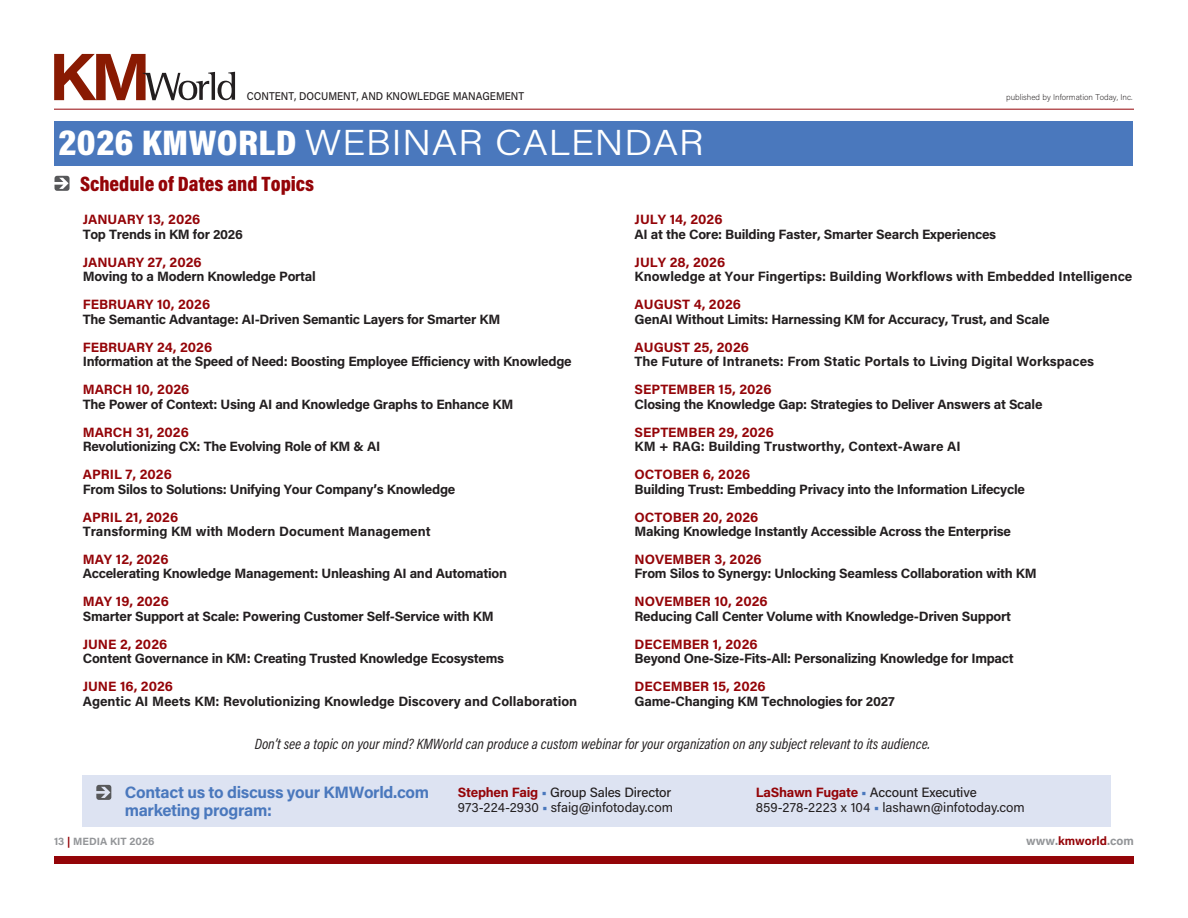
<style>
.page{position:relative;width:1188px;height:918px;background:#fff}
.page>*{position:absolute;margin:0;border:0;box-sizing:border-box;transform-origin:0 0}
.t1{font:300 36px "Acumin Pro";letter-spacing:.01em;color:#fff;scale:1.1 1}
.t2{font:900 21px "Acumin Pro Cond";color:#940408}
.t3{font:700 16.5px/18px "Acumin Pro";letter-spacing:-.02em;color:#4a78bd}
.t4{font:italic 15px "Acumin Pro Cond";color:#231f20}
.t5{font:700 13.5px/14.5px "Acumin Pro";letter-spacing:-.02em;color:#231f20}
.t6{font:700 13.5px/14.5px "Acumin Pro";color:#231f20}
.t7{font:13.5px/15px "Acumin Pro";color:#231f20}
.t8{font:700 12px "Acumin Pro";color:#939598}
.t9{font:500 11.25px "Acumin Pro";color:#231f20;scale:.9 1}
.t10{font:700 10.5px "Acumin Pro";color:#939598}
.t11{font:200 8.25px "Acumin Pro";color:#231f20}
.s1{font-family:"Acumin Pro Cond";font-weight:900}
.s2{color:#940408}
.s3{font-weight:700;color:#940408}
.s4{font-weight:700;color:#4a78bd}
.s5{font-weight:500}
</style>
<div class="page">
<hr style="left:54px;top:109px;width:1080px;height:1px;background:#940408">
<div style="left:54px;top:857px;width:1080px;height:7px;background:#940408"></div>
<svg style="left:54px;top:53px;width:181px;height:47px"></svg>
<div style="left:82px;top:775px;width:1028px;height:51px;background:#dde3f2"></div>
<div style="left:54px;top:121px;width:1079px;height:44px;background:#4a78bd"></div>
<svg style="left:55px;top:176px;width:15px;height:15px"></svg>
<svg style="left:96px;top:785px;width:15px;height:15px"></svg>
<p class="t9" style="left:247px;top:88px;width:310px">CONTENT, DOCUMENT, AND KNOWLEDGE MANAGEMENT</p>
<p class="t11" style="left:1006px;top:92px;width:128px">published by Information Today, Inc.</p>
<p class="t1" style="left:58px;top:118px;width:588px"><span class="s1">2026 KMWORLD</span> WEBINAR CALENDAR</p>
<p class="t2" style="left:80px;top:170px;width:236px">Schedule of Dates and Topics</p>
<p class="t5" style="left:83px;top:212px;width:162px"><span class="s2">JANUARY 13, 2026<br></span>Top Trends in KM for 2026</p>
<p class="t5" style="left:83px;top:254px;width:235px"><span class="s2">JANUARY 27, 2026<br></span>Moving to a Modern Knowledge Portal</p>
<p class="t5" style="left:83px;top:297px;width:419px"><span class="s2">FEBRUARY 10, 2026<br></span>The Semantic Advantage: AI-Driven Semantic Layers for Smarter KM</p>
<p class="t5" style="left:83px;top:339px;width:490px"><span class="s2">FEBRUARY 24, 2026<br></span>Information at the Speed of Need: Boosting Employee Efficiency with Knowledge</p>
<p class="t5" style="left:83px;top:381px;width:432px"><span class="s2">MARCH 10, 2026<br></span>The Power of Context: Using AI and Knowledge Graphs to Enhance KM</p>
<p class="t5" style="left:83px;top:424px;width:299px"><span class="s2">MARCH 31, 2026<br></span>Revolutionizing CX: The Evolving Role of KM &amp; AI</p>
<p class="t5" style="left:83px;top:466px;width:374px"><span class="s2">APRIL 7, 2026<br></span>From Silos to Solutions: Unifying Your Company’s Knowledge</p>
<p class="t6" style="left:83px;top:509px;width:349px"><span class="s2">APRIL 21, 2026<br></span>Transforming KM with Modern Document Management</p>
<p class="t5" style="left:83px;top:551px;width:426px"><span class="s2">MAY 12, 2026<br></span>Accelerating Knowledge Management: Unleashing AI and Automation</p>
<p class="t5" style="left:83px;top:594px;width:412px"><span class="s2">MAY 19, 2026<br></span>Smarter Support at Scale: Powering Customer Self-Service with KM</p>
<p class="t5" style="left:83px;top:636px;width:423px"><span class="s2">JUNE 2, 2026<br></span>Content Governance in KM: Creating Trusted Knowledge Ecosystems</p>
<p class="t6" style="left:83px;top:679px;width:496px"><span class="s2">JUNE 16, 2026<br></span>Agentic AI Meets KM: Revolutionizing Knowledge Discovery and Collaboration</p>
<p class="t5" style="left:635px;top:212px;width:363px"><span class="s2">JULY 14, 2026<br></span>AI at the Core: Building Faster, Smarter Search Experiences</p>
<p class="t6" style="left:635px;top:254px;width:499px"><span class="s2">JULY 28, 2026<br></span>Knowledge at Your Fingertips: Building Workflows with Embedded Intelligence</p>
<p class="t5" style="left:635px;top:297px;width:417px"><span class="s2">AUGUST 4, 2026<br></span>GenAI Without Limits: Harnessing KM for Accuracy, Trust, and Scale</p>
<p class="t6" style="left:635px;top:339px;width:461px"><span class="s2">AUGUST 25, 2026<br></span>The Future of Intranets: From Static Portals to Living Digital Workspaces</p>
<p class="t5" style="left:635px;top:381px;width:409px"><span class="s2">SEPTEMBER 15, 2026<br></span>Closing the Knowledge Gap: Strategies to Deliver Answers at Scale</p>
<p class="t6" style="left:635px;top:424px;width:328px"><span class="s2">SEPTEMBER 29, 2026<br></span>KM + RAG: Building Trustworthy, Context-Aware AI</p>
<p class="t5" style="left:635px;top:466px;width:392px"><span class="s2">OCTOBER 6, 2026<br></span>Building Trust: Embedding Privacy into the Information Lifecycle</p>
<p class="t5" style="left:635px;top:509px;width:378px"><span class="s2">OCTOBER 20, 2026<br></span>Making Knowledge Instantly Accessible Across the Enterprise</p>
<p class="t5" style="left:635px;top:551px;width:404px"><span class="s2">NOVEMBER 3, 2026<br></span>From Silos to Synergy: Unlocking Seamless Collaboration with KM</p>
<p class="t5" style="left:635px;top:594px;width:378px"><span class="s2">NOVEMBER 10, 2026<br></span>Reducing Call Center Volume with Knowledge-Driven Support</p>
<p class="t5" style="left:635px;top:636px;width:381px"><span class="s2">DECEMBER 1, 2026<br></span>Beyond One-Size-Fits-All: Personalizing Knowledge for Impact</p>
<p class="t5" style="left:635px;top:679px;width:262px"><span class="s2">DECEMBER 15, 2026<br></span>Game-Changing KM Technologies for 2027</p>
<p class="t4" style="left:255px;top:734px;width:677px">Don’t see a topic on your mind? KMWorld can produce a custom webinar for your organization on any subject relevant to its audience.</p>
<p class="t3" style="left:125px;top:782px;width:306px">Contact us to discuss your KMWorld.com marketing program:</p>
<p class="t7" style="left:458px;top:784px;width:217px"><span class="s3">Stephen Faig</span> <span class="s4">•</span> <span class="s5">Group Sales Director<br></span>973-224-2930 <span class="s4">•</span> sfaig@infotoday.com</p>
<p class="t7" style="left:756px;top:784px;width:271px"><span class="s3">LaShawn Fugate</span> <span class="s4">•</span> <span class="s5">Account Executive<br></span>859-278-2223 x 104 <span class="s4">•</span> lashawn@infotoday.com</p>
<p class="t10" style="left:54px;top:834px;width:102px">13 <span class="s2">|</span> MEDIA KIT 2026</p>
<p class="t8" style="left:1026px;top:833px;width:109px">www.<span class="s2">kmworld</span>.com</p>
</div>
